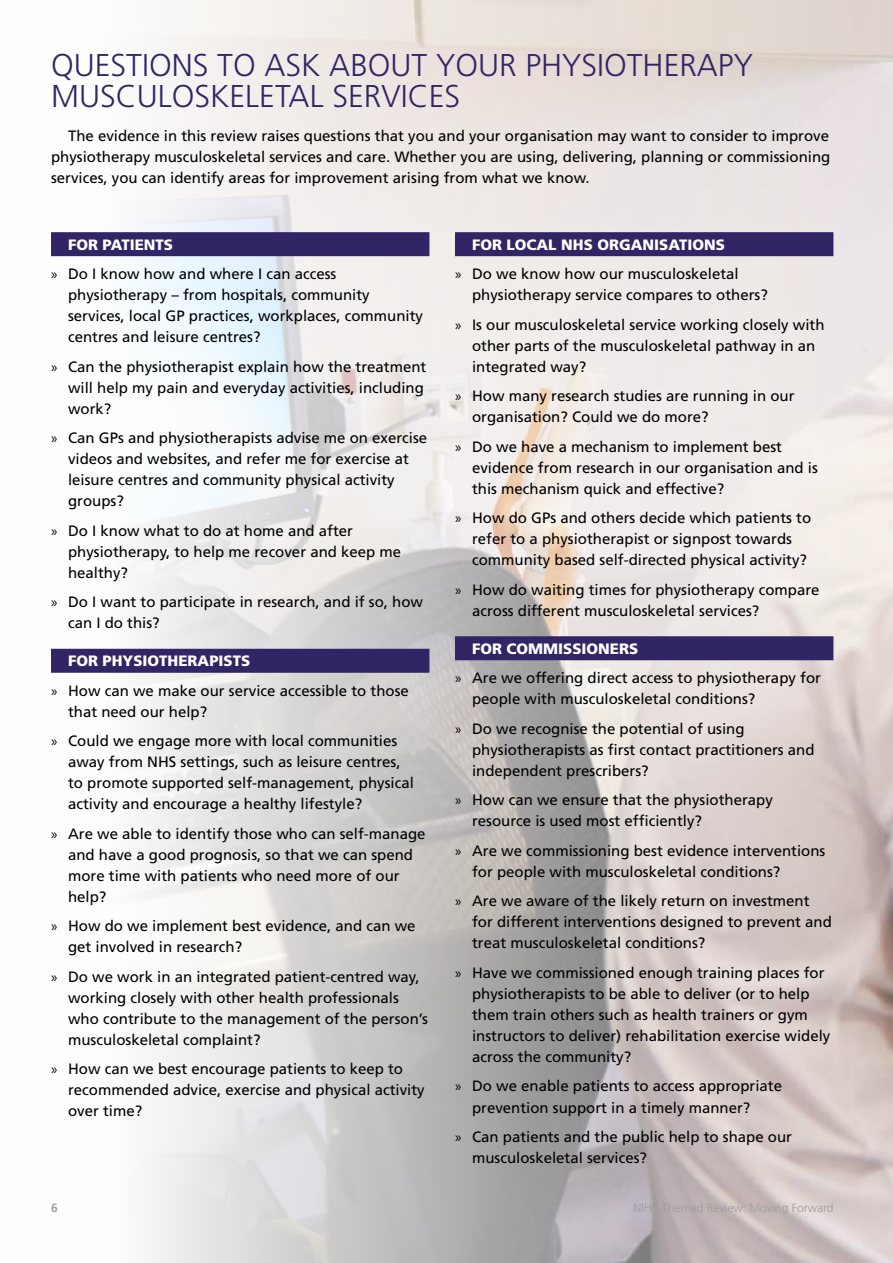
<style>
.page{position:relative;width:893px;height:1263px;background:#fff}
.page>*{position:absolute;margin:0;border:0;box-sizing:border-box;transform-origin:0 0}
.t1{font:300 31.5px/31.5px "Frutiger";color:#312565}
.t2{font:15px/21px "Frutiger";color:#000}
.t3{font:300 12px "Frutiger";color:#9d9d9c}
.t4{font:700 12px "Frutiger";color:#9d9d9c}
.s1{font-weight:900;color:#fff}
.s2{font-family:"Myriad Pro"}
</style>
<div class="page">
<img style="left:51px;top:0;width:842px;height:1263px">
<div style="left:51px;top:232px;width:378px;height:24px;background:#312565"></div>
<div style="left:51px;top:649px;width:378px;height:24px;background:#312565"></div>
<div style="left:455px;top:232px;width:378px;height:24px;background:#312565"></div>
<div style="left:455px;top:636px;width:378px;height:24px;background:#312565"></div>
<h1 class="t1" style="left:51px;top:49px;width:703px">QUESTIONS TO ASK ABOUT YOUR PHYSIOTHERAPY<br>MUSCULOSKELETAL SERVICES</h1>
<p class="t2" style="left:51px;top:125px;width:781px;text-align:justify;text-indent:17px">The evidence in this review raises questions that you and your organisation may want to consider to improve physiotherapy musculoskeletal services and care. Whether you are using, delivering, planning or commissioning services, you can identify areas for improvement arising from what we know.</p>
<p class="t2" style="left:51px;top:230px;width:287px;line-height:29.5px;text-indent:17px"><span class="s1">FOR PATIENTS<br></span><span class="s2">»</span> Do I know how and where I can access</p>
<p class="t2" style="left:68px;top:284px;width:357px">physiotherapy – from hospitals, community services, local GP practices, workplaces, community centres and leisure centres?</p>
<p class="t2" style="left:68px;top:356px;width:360px;text-indent:-17px"><span class="s2">»</span> Can the physiotherapist explain how the treatment will help my pain and everyday activities, including work?</p>
<p class="t2" style="left:68px;top:427px;width:361px;text-indent:-17px"><span class="s2">»</span> Can GPs and physiotherapists advise me on exercise videos and websites, and refer me for exercise at leisure centres and community physical activity groups?</p>
<p class="t2" style="left:68px;top:520px;width:335px;text-indent:-17px"><span class="s2">»</span> Do I know what to do at home and after physiotherapy, to help me recover and keep me healthy?</p>
<p class="t2" style="left:68px;top:591px;width:357px;text-indent:-17px"><span class="s2">»</span> Do I want to participate in research, and if so, how can I do this?</p>
<p class="t2" style="left:51px;top:646px;width:359px;line-height:29.5px;text-indent:17px"><span class="s1">FOR PHYSIOTHERAPISTS<br></span><span class="s2">»</span> How can we make our service accessible to those</p>
<p class="t2" style="left:51px;top:697px;width:348px;line-height:29.5px;text-indent:17px">that need our help?<br><span class="s2">»</span> Could we engage more with local communities</p>
<p class="t2" style="left:68px;top:751px;width:347px">away from NHS settings, such as leisure centres, to promote supported self-management, physical activity and encourage a healthy lifestyle?</p>
<p class="t2" style="left:68px;top:823px;width:359px;text-indent:-17px"><span class="s2">»</span> Are we able to identify those who can self-manage and have a good prognosis, so that we can spend more time with patients who need more of our help?</p>
<p class="t2" style="left:68px;top:915px;width:349px;text-indent:-17px"><span class="s2">»</span> How do we implement best evidence, and can we get involved in research?</p>
<p class="t2" style="left:68px;top:966px;width:362px;text-indent:-17px"><span class="s2">»</span> Do we work in an integrated patient-centred way, working closely with other health professionals who contribute to the management of the person’s musculoskeletal complaint?</p>
<p class="t2" style="left:68px;top:1058px;width:358px;text-indent:-17px"><span class="s2">»</span> How can we best encourage patients to keep to recommended advice, exercise and physical activity over time?</p>
<p class="t2" style="left:455px;top:230px;width:285px;line-height:29.5px;text-align:center"><span class="s1">FOR LOCAL NHS ORGANISATIONS<br></span><span class="s2">»</span> Do we know how our musculoskeletal</p>
<p class="t2" style="left:455px;top:280px;width:371px;line-height:29.5px;text-indent:17px">physiotherapy service compares to others?<br><span class="s2">»</span> Is our musculoskeletal service working closely with</p>
<p class="t2" style="left:472px;top:335px;width:345px">other parts of the musculoskeletal pathway in an integrated way?</p>
<p class="t2" style="left:472px;top:385px;width:324px;text-indent:-17px"><span class="s2">»</span> How many research studies are running in our organisation? Could we do more?</p>
<p class="t2" style="left:472px;top:436px;width:347px;text-indent:-17px"><span class="s2">»</span> Do we have a mechanism to implement best evidence from research in our organisation and is this mechanism quick and effective?</p>
<p class="t2" style="left:472px;top:507px;width:341px;text-indent:-17px"><span class="s2">»</span> How do GPs and others decide which patients to refer to a physiotherapist or signpost towards community based self-directed physical activity?</p>
<p class="t2" style="left:472px;top:579px;width:349px;text-indent:-17px"><span class="s2">»</span> How do waiting times for physiotherapy compare across different musculoskeletal services?</p>
<p class="t2" style="left:455px;top:634px;width:367px;line-height:29.5px;text-indent:17px"><span class="s1">FOR COMMISSIONERS<br></span><span class="s2">»</span> Are we offering direct access to physiotherapy for</p>
<p class="t2" style="left:455px;top:684px;width:302px;line-height:29.5px;text-indent:17px">people with musculoskeletal conditions? <span class="s2">»</span> Do we recognise the potential of using</p>
<p class="t2" style="left:472px;top:739px;width:344px">physiotherapists as first contact practitioners and independent prescribers?</p>
<p class="t2" style="left:472px;top:789px;width:302px;text-indent:-17px"><span class="s2">»</span> How can we ensure that the physiotherapy resource is used most efficiently?</p>
<p class="t2" style="left:472px;top:840px;width:355px;text-indent:-17px"><span class="s2">»</span> Are we commissioning best evidence interventions for people with musculoskeletal conditions?</p>
<p class="t2" style="left:472px;top:890px;width:361px;text-indent:-17px"><span class="s2">»</span> Are we aware of the likely return on investment for different interventions designed to prevent and treat musculoskeletal conditions?</p>
<p class="t2" style="left:472px;top:962px;width:360px;text-indent:-17px"><span class="s2">»</span> Have we commissioned enough training places for physiotherapists to be able to deliver (or to help them train others such as health trainers or gym instructors to deliver) rehabilitation exercise widely across the community?</p>
<p class="t2" style="left:472px;top:1076px;width:312px;text-indent:-17px"><span class="s2">»</span> Do we enable patients to access appropriate prevention support in a timely manner?</p>
<p class="t2" style="left:472px;top:1126px;width:322px;text-indent:-17px"><span class="s2">»</span> Can patients and the public help to shape our musculoskeletal services?</p>
<p class="t4" style="left:51px;top:1201px;width:8px">6</p>
<p class="t3" style="left:634px;top:1201px;width:201px">NIHR Themed Review: Moving Forward</p>
</div>
